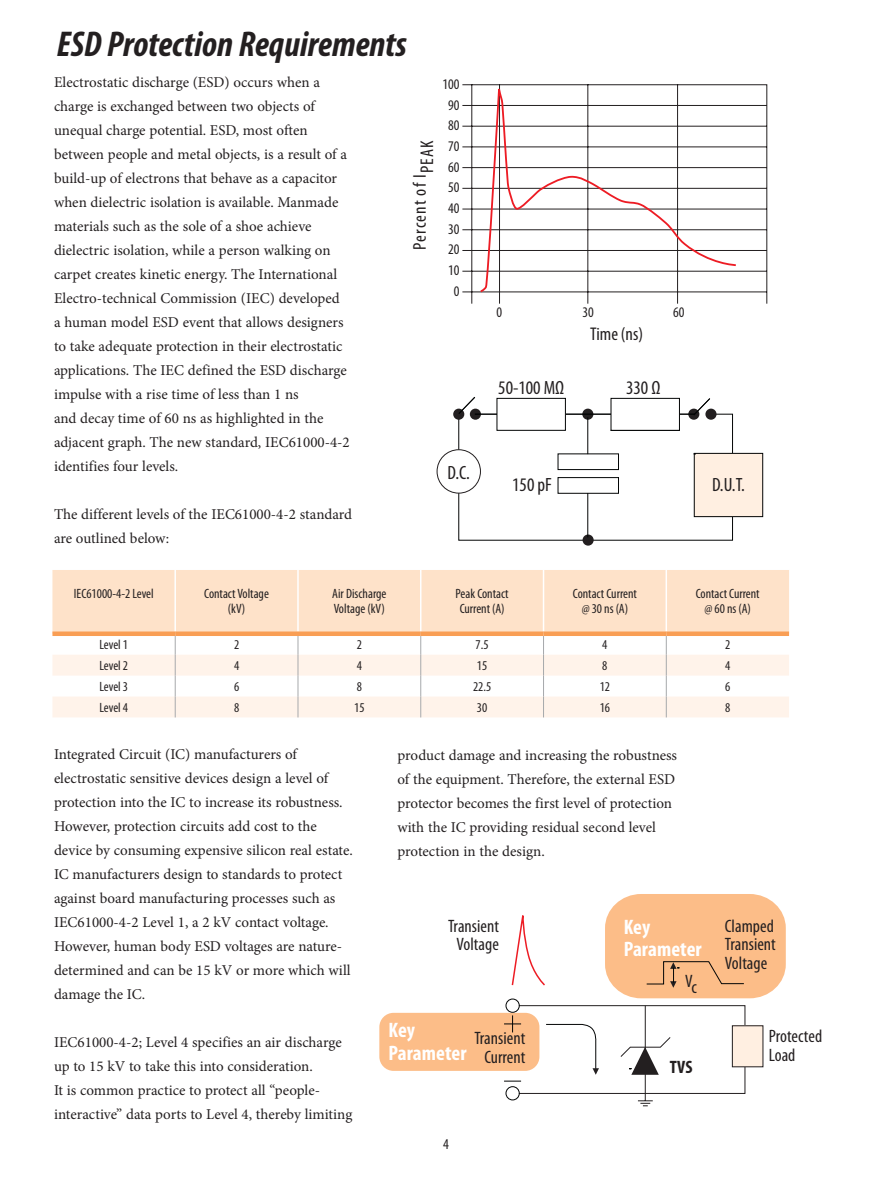
<style>
.page{position:relative;width:891px;height:1188px;background:#fff}
.page>*{position:absolute;margin:0;border:0;box-sizing:border-box;transform-origin:0 0}
.t1{font:italic 700 condensed 36px "Myriad Pro";color:#231f20}
.t2{font:700 condensed 21px/22.2px "Myriad Pro";letter-spacing:.005em;color:#fff}
.t3{font:condensed 19.2px "Myriad Pro";color:#231f20}
.t4{font:condensed 18.45px "Myriad Pro";letter-spacing:.06em;color:#231f20}
.t5{font:condensed 18px/18.6px "Myriad Pro";letter-spacing:.005em;color:#231f20;text-align:center}
.t6{font:700 condensed 18px "Myriad Pro";color:#231f20}
.t7{font:15px/24px "Minion Pro";color:#231f20}
.t8{font:condensed 15px "Myriad Pro";color:#231f20}
.t9{font:condensed 14.7px/20.7px "Myriad Pro";color:#231f20;text-align:right}
.t10{font:condensed 13.5px/15px "Myriad Pro";color:#231f20;text-align:center}
</style>
<div class="page">
<div style="left:52px;top:570px;width:737px;height:62px;background:#fee2c9"></div>
<svg style="left:52px;top:655px;width:737px;height:62px;fill:#fff3ea"></svg>
<hr style="left:174px;top:570px;width:2px;height:62px;background:#fff">
<hr style="left:297px;top:570px;width:2px;height:62px;background:#fff">
<hr style="left:420px;top:570px;width:2px;height:62px;background:#fff">
<hr style="left:543px;top:570px;width:1px;height:62px;background:#fff">
<hr style="left:666px;top:570px;width:1px;height:62px;background:#fff">
<hr style="left:52px;top:632px;width:123px;height:4px;background:#f99e54">
<hr style="left:175px;top:632px;width:123px;height:4px;background:#f99e54">
<hr style="left:298px;top:632px;width:123px;height:4px;background:#f99e54">
<hr style="left:421px;top:632px;width:123px;height:4px;background:#f99e54">
<hr style="left:544px;top:632px;width:122px;height:4px;background:#f99e54">
<hr style="left:666px;top:632px;width:123px;height:4px;background:#f99e54">
<svg style="left:175px;top:636px;width:1px;height:81px"></svg>
<svg style="left:298px;top:636px;width:1px;height:81px"></svg>
<svg style="left:420px;top:636px;width:1px;height:81px"></svg>
<svg style="left:543px;top:636px;width:1px;height:81px"></svg>
<svg style="left:666px;top:636px;width:1px;height:81px"></svg>
<div style="left:379px;top:1013px;width:160px;height:58px;background:#fcbd88;border-radius:14px"></div>
<div style="left:605px;top:894px;width:181px;height:104px;background:#fcbd88;border-radius:35px"></div>
<div style="left:519px;top:1005px;width:226px;height:89px;border:1px solid #231f20"></div>
<div style="left:732px;top:1026px;width:31px;height:41px;background:#ffefe1"></div>
<div style="left:732px;top:1025px;width:31px;height:42px;border:1px solid #231f20"></div>
<svg style="left:638px;top:1100px;width:15px;height:6px"></svg>
<hr style="left:645px;top:1006px;width:1px;height:95px;background:#231f20">
<svg style="left:620px;top:1036px;width:51px;height:39px"></svg>
<svg style="left:511px;top:916px;width:34px;height:70px"></svg>
<svg style="left:546px;top:1024px;width:53px;height:51px"></svg>
<svg style="left:504px;top:1015px;width:17px;height:17px"></svg>
<svg style="left:504px;top:1081px;width:17px;height:1px"></svg>
<div style="left:506px;top:999px;width:14px;height:14px;border:1px solid #030505;border-radius:50%"></div>
<div style="left:506px;top:1086px;width:14px;height:14px;border:1px solid #030505;border-radius:50%"></div>
<svg style="left:646px;top:961px;width:98px;height:27px"></svg>
<svg style="left:462px;top:84px;width:305px;height:220px"></svg>
<svg style="left:479px;top:89px;width:259px;height:204px"></svg>
<div style="left:694px;top:453px;width:69px;height:64px;background:#ffefe1"></div>
<div style="left:694px;top:453px;width:69px;height:64px;border:1px solid #030505"></div>
<div style="left:453px;top:409px;width:11px;height:11px;background:#231f20;border-radius:50%"></div>
<div style="left:583px;top:535px;width:11px;height:11px;background:#231f20;border-radius:50%"></div>
<svg style="left:458px;top:397px;width:276px;height:144px"></svg>
<div style="left:437px;top:450px;width:43px;height:43px;background:#fff;border-radius:50%"></div>
<div style="left:437px;top:449px;width:44px;height:45px;border:1px solid #231f20;border-radius:50%"></div>
<div style="left:497px;top:398px;width:68px;height:32px;background:#fff"></div>
<div style="left:496px;top:398px;width:70px;height:33px;border:1px solid #030505"></div>
<div style="left:611px;top:398px;width:68px;height:32px;background:#fff"></div>
<div style="left:611px;top:398px;width:69px;height:33px;border:1px solid #030505"></div>
<div style="left:558px;top:453px;width:61px;height:17px;border:1px solid #030505"></div>
<div style="left:558px;top:477px;width:61px;height:17px;border:1px solid #030505"></div>
<hr style="left:587px;top:418px;width:1px;height:36px;background:#030505">
<hr style="left:587px;top:493px;width:1px;height:44px;background:#030505">
<h1 class="t1" style="left:57px;top:21px;width:352px">ESD Protection Requirements</h1>
<p class="t7" style="left:54px;top:71px;width:297px">Electrostatic discharge (ESD) occurs when a charge is exchanged between two objects of unequal charge potential. ESD, most often between people and metal objects, is a result of a build-up of electrons that behave as a capacitor when dielectric isolation is available. Manmade materials such as the sole of a shoe achieve dielectric isolation, while a person walking on carpet creates kinetic energy. The International Electro-technical Commission (IEC) developed a human model ESD event that allows designers to take adequate protection in their electrostatic applications. The IEC defined the ESD discharge impulse with a rise time of less than 1 ns<br>and decay time of 60 ns as highlighted in the adjacent graph. The new standard, IEC61000-4-2 identifies four levels.</p>
<p class="t7" style="left:54px;top:503px;width:300px">The different levels of the IEC61000-4-2 standard are outlined below:</p>
<p class="t4" style="left:408px;top:250px;width:110px;rotate:-90deg">Percent of IPEAK</p>
<p class="t9" style="left:443px;top:73px;width:19px">100<br>90<br>80<br>70<br>60<br>50<br>40<br>30<br>20<br>10<br>0</p>
<p class="t3" style="left:448px;top:462px;width:24px">D.C.</p>
<p class="t9" style="left:497px;top:302px;width:7px">0</p>
<p class="t9" style="left:583px;top:302px;width:13px">30</p>
<p class="t9" style="left:673px;top:302px;width:13px">60</p>
<p class="t4" style="left:590px;top:323px;width:54px">Time (ns)</p>
<p class="t3" style="left:498px;top:377px;width:68px">50-100 MΩ</p>
<p class="t3" style="left:626px;top:377px;width:36px">330 Ω</p>
<p class="t3" style="left:512px;top:474px;width:41px">150 pF</p>
<p class="t3" style="left:712px;top:475px;width:34px">D.U.T.</p>
<p class="t10" style="left:74px;top:586px;width:81px">IEC61000-4-2 Level</p>
<p class="t10" style="left:204px;top:586px;width:66px">Contact Voltage (kV)</p>
<p class="t10" style="left:332px;top:586px;width:56px;text-align:left">Air Discharge<br>Voltage (kV)</p>
<p class="t10" style="left:456px;top:586px;width:55px">Peak Contact<br>Current (A)</p>
<p class="t10" style="left:573px;top:586px;width:65px">Contact Current @ 30 ns (A)</p>
<p class="t10" style="left:696px;top:586px;width:65px">Contact Current @ 60 ns (A)</p>
<p class="t10" style="left:100px;top:637px;width:30px">Level 1</p>
<p class="t10" style="left:234px;top:637px;width:7px">2</p>
<p class="t10" style="left:357px;top:637px;width:7px">2</p>
<p class="t10" style="left:476px;top:637px;width:15px">7.5</p>
<p class="t10" style="left:602px;top:637px;width:7px">4</p>
<p class="t10" style="left:725px;top:637px;width:7px">2</p>
<p class="t10" style="left:100px;top:658px;width:30px">Level 2</p>
<p class="t10" style="left:234px;top:658px;width:7px">4</p>
<p class="t10" style="left:357px;top:658px;width:7px">4</p>
<p class="t10" style="left:477px;top:658px;width:12px">15</p>
<p class="t10" style="left:602px;top:658px;width:7px">8</p>
<p class="t10" style="left:725px;top:658px;width:7px">4</p>
<p class="t10" style="left:100px;top:679px;width:30px">Level 3</p>
<p class="t10" style="left:234px;top:679px;width:7px">6</p>
<p class="t10" style="left:357px;top:679px;width:7px">8</p>
<p class="t10" style="left:473px;top:679px;width:20px">22.5</p>
<p class="t10" style="left:600px;top:679px;width:12px">12</p>
<p class="t10" style="left:725px;top:679px;width:7px">6</p>
<p class="t10" style="left:100px;top:700px;width:30px">Level 4</p>
<p class="t10" style="left:234px;top:700px;width:7px">8</p>
<p class="t10" style="left:354px;top:700px;width:12px">15</p>
<p class="t10" style="left:477px;top:700px;width:12px">30</p>
<p class="t10" style="left:600px;top:700px;width:12px">16</p>
<p class="t10" style="left:725px;top:700px;width:7px">8</p>
<p class="t7" style="left:54px;top:743px;width:300px">Integrated Circuit (IC) manufacturers of electrostatic sensitive devices design a level of protection into the IC to increase its robustness.<br>However, protection circuits add cost to the device by consuming expensive silicon real estate.<br>IC manufacturers design to standards to protect against board manufacturing processes such as IEC61000-4-2 Level 1, a 2 kV contact voltage.<br>However, human body ESD voltages are nature&shy;determined and can be 15 kV or more which will damage the IC.</p>
<p class="t7" style="left:54px;top:1031px;width:300px">IEC61000-4-2; Level 4 specifies an air discharge up to 15 kV to take this into consideration.<br>It is common practice to protect all “people&shy;interactive” data ports to Level 4, thereby limiting</p>
<p class="t7" style="left:398px;top:743px;width:281px">product damage and increasing the robustness of the equipment. Therefore, the external ESD protector becomes the first level of protection with the IC providing residual second level protection in the design.</p>
<p class="t5" style="left:448px;top:916px;width:52px">Transient<br>Voltage</p>
<p class="t5" style="left:725px;top:916px;width:52px;text-align:justify">Clamped Transient Voltage</p>
<h2 class="t2" style="left:624px;top:915px;width:80px">Key<br>Parameter</h2>
<h2 class="t2" style="left:388px;top:1019px;width:80px">Key<br>Parameter</h2>
<p class="t5" style="left:474px;top:1029px;width:52px">Transient<br>Current</p>
<p class="t8" style="left:443px;top:1135px;width:7px">4</p>
<p class="t5" style="left:685px;top:974px;width:13px">Vc</p>
<p class="t6" style="left:670px;top:1056px;width:24px">TVS</p>
<p class="t5" style="left:769px;top:1027px;width:55px;text-align:left">Protected<br>Load</p>
</div>
